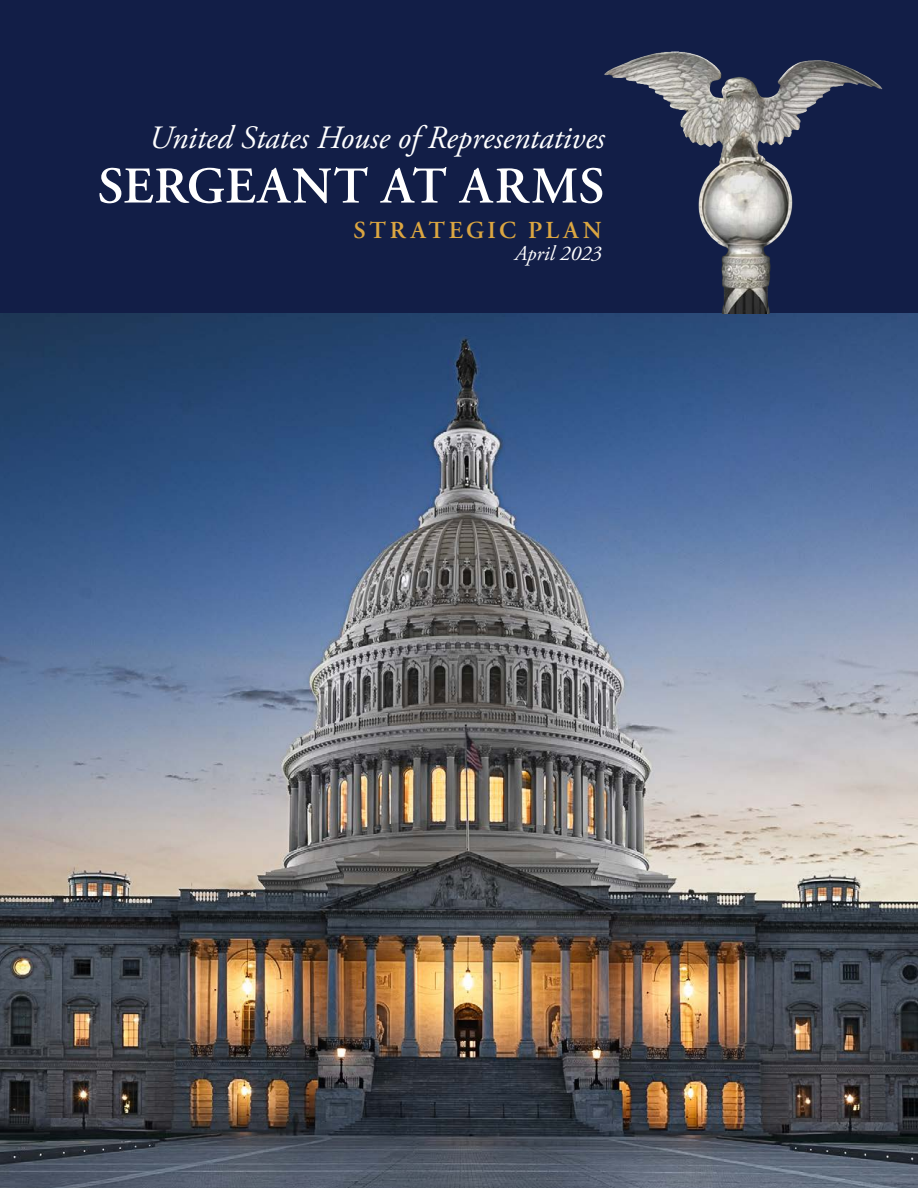
<style>
.page{position:relative;width:918px;height:1188px;background:#fff}
.page>*{position:absolute;margin:0;border:0;box-sizing:border-box;transform-origin:0 0}
.t1{font:600 51.45px "Adobe Garamond Pro";letter-spacing:.015em;color:#fff}
.t2{font:italic 32.55px "Adobe Garamond Pro";color:#fff}
.t3{font:600 24.3px "Adobe Garamond Pro";letter-spacing:.145em;color:#dba641}
.t4{font:italic 21px "Adobe Garamond Pro";letter-spacing:-.005em;color:#fff}
</style>
<div class="page">
<div style="left:0;top:0;width:918px;height:356px;background:#121e47"></div>
<img style="left:0;top:313px;width:918px;height:875px">
<img style="left:605px;top:51px;width:278px;height:262px">
<p class="t2" style="left:149px;top:119px;width:458px">United States House of Representatives</p>
<p class="t1" style="left:98px;top:157px;width:508px">SERGEANT AT ARMS</p>
<p class="t3" style="left:354px;top:217px;width:250px">STRATEGIC PLAN</p>
<p class="t4" style="left:515px;top:240px;width:89px">April 2023</p>
</div>
